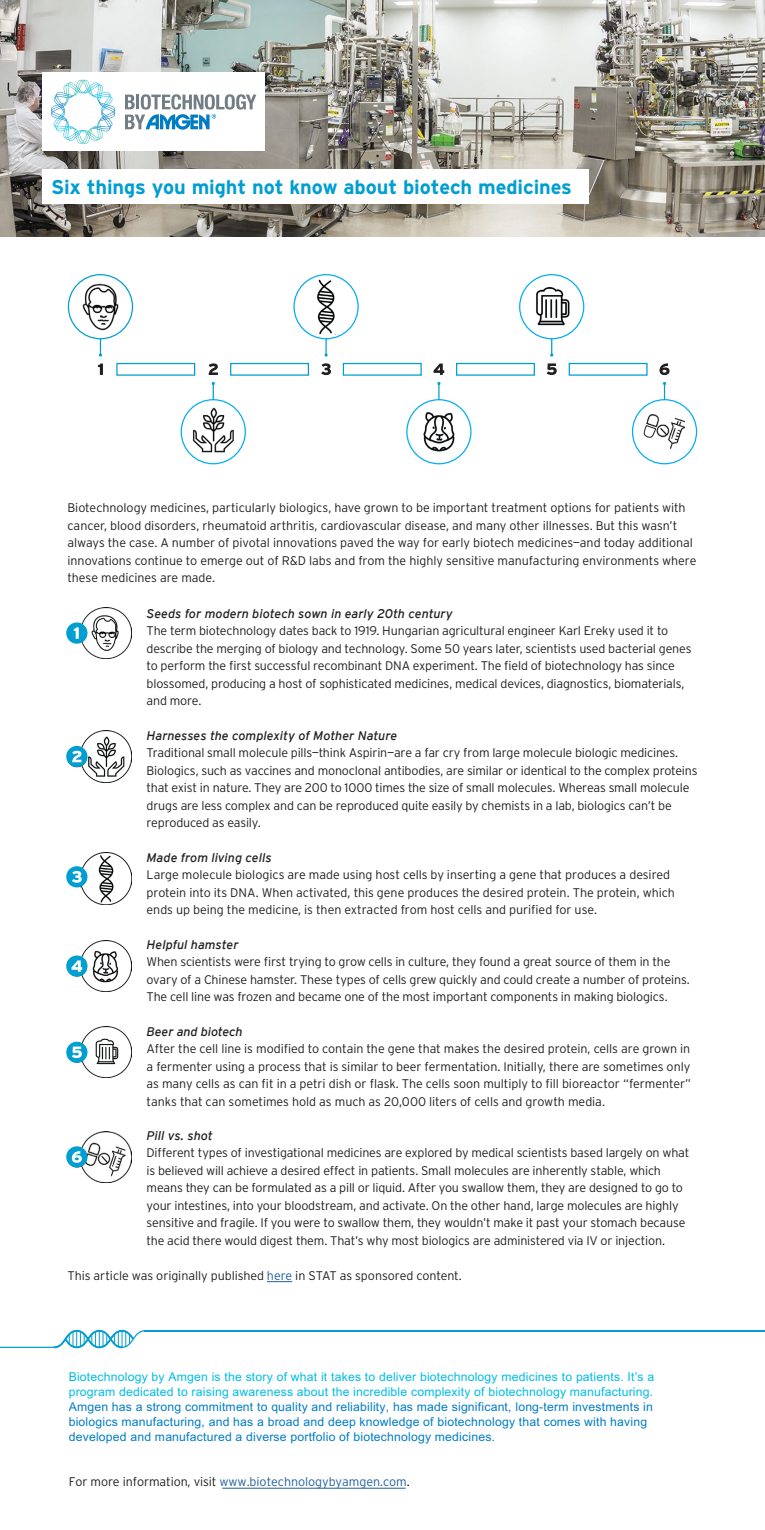
<style>
.page{position:relative;width:765px;height:1530px;background:#fff}
.page>*{position:absolute;margin:0;border:0;box-sizing:border-box;transform-origin:0 0}
.t1{font:700 20px "Interstate";letter-spacing:-.005em;color:#009ed1}
.t2{font:300 12.5px/17.5px "Interstate";letter-spacing:-.015em;color:#231f20}
.t3{font:italic 12.5px "Interstate";color:#231f20}
.t4{font:300 12.5px "Interstate";letter-spacing:-.005em;color:#215e9e}
.t5{font:12.25px/15px "M Arial";letter-spacing:.015em;color:#007cc3}
.t6{font:12.25px/15px "M Arial";letter-spacing:.015em;color:#00bce4}
.s1{color:#215e9e}
.s2{color:#231f20}
.s3{color:#000}
</style>
<div class="page">
<img style="left:0;top:0;width:765px;height:236px">
<img style="left:80px;top:607px;width:52px;height:52px">
<img style="left:82px;top:283px;width:37px;height:48px">
<img style="left:81px;top:853px;width:51px;height:51px">
<img style="left:68px;top:731px;width:64px;height:51px">
<img style="left:193px;top:407px;width:41px;height:46px">
<img style="left:80px;top:940px;width:52px;height:52px">
<img style="left:68px;top:1027px;width:64px;height:51px">
<img style="left:80px;top:1131px;width:52px;height:52px">
<div style="left:42px;top:169px;width:547px;height:34px;background:#fff"></div>
<div style="left:42px;top:72px;width:223px;height:79px;background:#fff"></div>
<svg style="left:51px;top:80px;width:64px;height:64px"></svg>
<svg style="left:125px;top:94px;width:131px;height:36px"></svg>
<svg style="left:267px;top:1281px;width:25px;height:1px"></svg>
<div style="left:66px;top:622px;width:21px;height:22px;background:#009ed1;border-radius:50%"></div>
<div style="left:66px;top:746px;width:21px;height:21px;background:#009ed1;border-radius:50%"></div>
<div style="left:66px;top:866px;width:21px;height:21px;background:#009ed1;border-radius:50%"></div>
<div style="left:66px;top:955px;width:21px;height:22px;background:#009ed1;border-radius:50%"></div>
<div style="left:66px;top:1042px;width:21px;height:21px;background:#009ed1;border-radius:50%"></div>
<div style="left:66px;top:1146px;width:21px;height:22px;background:#009ed1;border-radius:50%"></div>
<svg style="left:74px;top:627px;width:5px;height:12px"></svg>
<svg style="left:72px;top:751px;width:10px;height:11px"></svg>
<svg style="left:72px;top:871px;width:10px;height:12px"></svg>
<svg style="left:72px;top:960px;width:10px;height:12px"></svg>
<svg style="left:72px;top:1047px;width:10px;height:11px"></svg>
<svg style="left:72px;top:1151px;width:10px;height:12px"></svg>
<svg style="left:98px;top:364px;width:5px;height:11px"></svg>
<svg style="left:209px;top:363px;width:9px;height:12px"></svg>
<svg style="left:321px;top:363px;width:10px;height:12px"></svg>
<svg style="left:434px;top:364px;width:10px;height:11px"></svg>
<svg style="left:547px;top:363px;width:10px;height:12px"></svg>
<svg style="left:660px;top:363px;width:10px;height:12px"></svg>
<div style="left:68px;top:274px;width:65px;height:65px;border:1px solid #009ed1;border-radius:50%"></div>
<div style="left:181px;top:399px;width:65px;height:65px;border:1px solid #00aeef;border-radius:50%"></div>
<div style="left:293px;top:274px;width:66px;height:65px;border:1px solid #00aeef;border-radius:50%"></div>
<div style="left:406px;top:399px;width:66px;height:65px;border:1px solid #00aeef;border-radius:50%"></div>
<div style="left:519px;top:274px;width:65px;height:65px;border:1px solid #00aeef;border-radius:50%"></div>
<div style="left:632px;top:399px;width:65px;height:65px;border:1px solid #00aeef;border-radius:50%"></div>
<svg style="left:99px;top:339px;width:3px;height:18px"></svg>
<svg style="left:212px;top:382px;width:3px;height:18px"></svg>
<svg style="left:437px;top:382px;width:3px;height:18px"></svg>
<svg style="left:663px;top:382px;width:3px;height:18px"></svg>
<svg style="left:325px;top:339px;width:3px;height:18px"></svg>
<svg style="left:550px;top:339px;width:3px;height:18px"></svg>
<div style="left:116px;top:363px;width:79px;height:13px;border:1px solid #009ed1"></div>
<div style="left:230px;top:363px;width:79px;height:13px;border:1px solid #009ed1"></div>
<div style="left:343px;top:363px;width:79px;height:13px;border:1px solid #009ed1"></div>
<div style="left:456px;top:363px;width:79px;height:13px;border:1px solid #009ed1"></div>
<div style="left:569px;top:363px;width:79px;height:13px;border:1px solid #009ed1"></div>
<img style="left:317px;top:279px;width:18px;height:55px">
<img style="left:423px;top:412px;width:32px;height:40px">
<img style="left:536px;top:287px;width:34px;height:39px">
<img style="left:646px;top:414px;width:39px;height:35px">
<svg style="left:643px;top:424px;width:14px;height:15px"></svg>
<svg style="left:0;top:1330px;width:145px;height:18px"></svg>
<hr style="left:145px;top:1330px;width:620px;height:1px;background:#009ed1">
<hr style="left:222px;top:1488px;width:184px;height:1px;background:#215e9e">
<h1 class="t1" style="left:51px;top:176px;width:523px">Six things you might not know about biotech medicines</h1>
<p class="t2" style="left:68px;top:499px;width:631px">Biotechnology medicines, particularly biologics, have grown to be important treatment options for patients with cancer, blood disorders, rheumatoid arthritis, cardiovascular disease, and many other illnesses. But this wasn’t always the case. A number of pivotal innovations paved the way for early biotech medicines—and today additional innovations continue to emerge out of R&amp;D labs and from the highly sensitive manufacturing environments where these medicines are made.</p>
<p class="t3" style="left:147px;top:606px;width:308px">Seeds for modern biotech sown in early 20th century</p>
<p class="t2" style="left:147px;top:622px;width:547px">The term biotechnology dates back to 1919. Hungarian agricultural engineer Karl Ereky used it to describe the merging of biology and technology. Some 50 years later, scientists used bacterial genes to perform the first successful recombinant DNA experiment. The field of biotechnology has since blossomed, producing a host of sophisticated medicines, medical devices, diagnostics, biomaterials, and more.</p>
<p class="t3" style="left:147px;top:728px;width:252px">Harnesses the complexity of Mother Nature</p>
<p class="t2" style="left:147px;top:744px;width:553px">Traditional small molecule pills—think Aspirin—are a far cry from large molecule biologic medicines.<br>Biologics, such as vaccines and monoclonal antibodies, are similar or identical to the complex proteins that exist in nature. They are 200 to 1000 times the size of small molecules. Whereas small molecule drugs are less complex and can be reproduced quite easily by chemists in a lab, biologics can’t be reproduced as easily.</p>
<p class="t3" style="left:147px;top:850px;width:127px">Made from living cells</p>
<p class="t2" style="left:147px;top:866px;width:530px">Large molecule biologics are made using host cells by inserting a gene that produces a desired protein into its DNA. When activated, this gene produces the desired protein. The protein, which ends up being the medicine, is then extracted from host cells and purified for use.</p>
<p class="t3" style="left:147px;top:937px;width:93px">Helpful hamster</p>
<p class="t2" style="left:147px;top:953px;width:545px">When scientists were first trying to grow cells in culture, they found a great source of them in the ovary of a Chinese hamster. These types of cells grew quickly and could create a number of proteins.<br>The cell line was frozen and became one of the most important components in making biologics.</p>
<p class="t3" style="left:147px;top:1024px;width:98px">Beer and biotech</p>
<p class="t2" style="left:147px;top:1040px;width:546px;text-align:justify">After the cell line is modified to contain the gene that makes the desired protein, cells are grown in a fermenter using a process that is similar to beer fermentation. Initially, there are sometimes only as many cells as can fit in a petri dish or flask. The cells soon multiply to fill bioreactor “fermenter” tanks that can sometimes hold as much as 20,000 liters of cells and growth media.</p>
<p class="t3" style="left:147px;top:1128px;width:68px">Pill vs. shot</p>
<p class="t2" style="left:147px;top:1144px;width:544px">Different types of investigational medicines are explored by medical scientists based largely on what is believed will achieve a desired effect in patients. Small molecules are inherently stable, which means they can be formulated as a pill or liquid. After you swallow them, they are designed to go to your intestines, into your bloodstream, and activate. On the other hand, large molecules are highly sensitive and fragile. If you were to swallow them, they wouldn’t make it past your stomach because the acid there would digest them. That’s why most biologics are administered via IV or injection.</p>
<p class="t2" style="left:68px;top:1267px;width:396px">This article was originally published <span class="s1">here</span> in STAT as sponsored content.</p>
<p class="t6" style="left:69px;top:1369px;width:587px">Biotechnology by Amgen is the story of what it takes to deliver biotechnology medicines to patients. It’s a program dedicated to raising awareness about the incredible complexity of biotechnology manufacturing.</p>
<p class="t5" style="left:69px;top:1399px;width:586px">Amgen has a strong commitment to quality and reliability, has made significant, long-term investments in biologics manufacturing, and has a broad and deep knowledge of biotechnology that comes with having developed and manufactured a diverse portfolio of biotechnology medicines.</p>
<p class="t4" style="left:69px;top:1475px;width:342px"><span class="s2">For more information, visit</span> www.biotechnologybyamgen.com<span class="s3">.</span></p>
</div>
